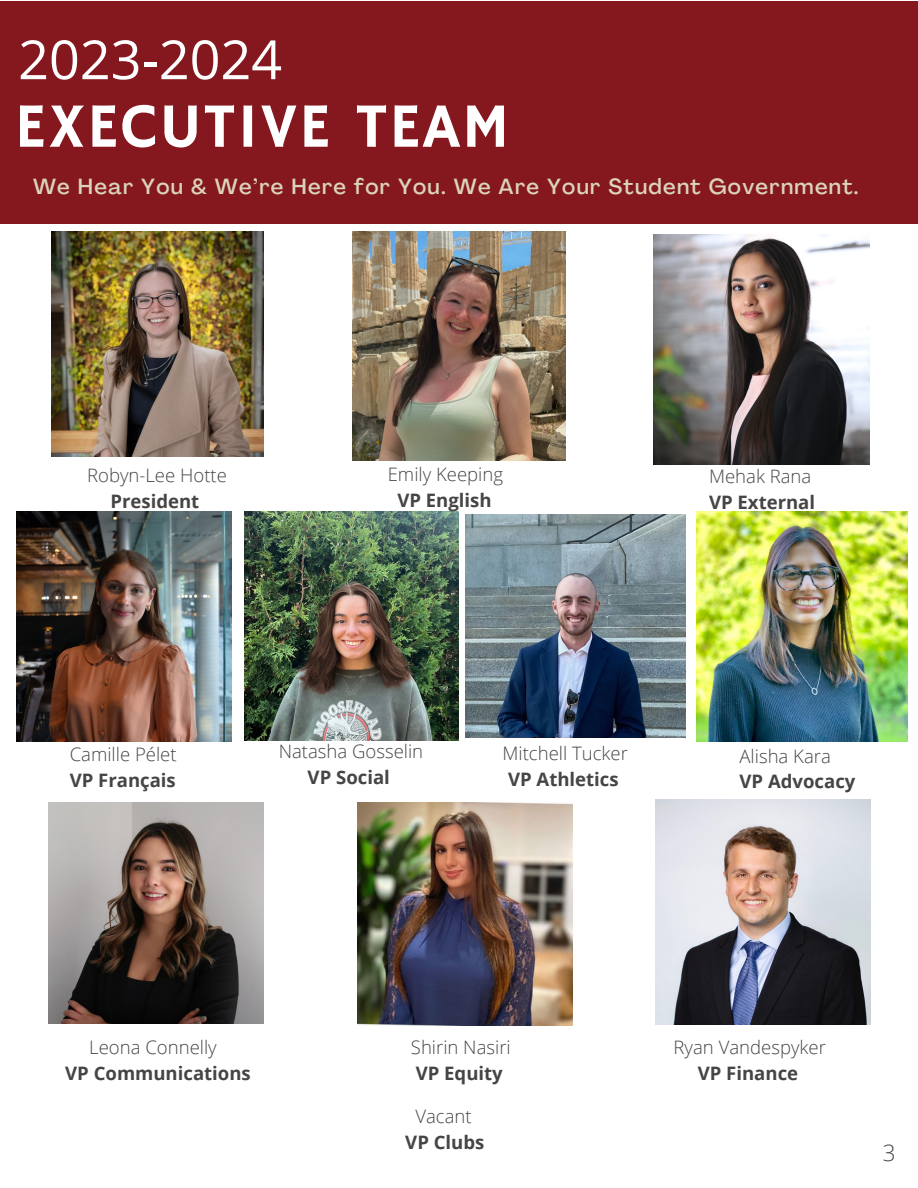
<style>
.page{position:relative;width:918px;height:1188px;background:#fff}
.page>*{position:absolute;margin:0;border:0;box-sizing:border-box;transform-origin:0 0}
.t1{font:63.3px "Hammersmith One";letter-spacing:.03em;color:#fff}
.t2{font:54px "Open Sans";color:#fff}
.t3{font:300 22.5px "Open Sans";color:#464544}
.t4{font:500 21.6px "Agrandir";letter-spacing:.06em;color:#dbd3bc}
.t5{font:300 18.6px "Open Sans";color:#464544}
.t6{font:700 18.6px "Open Sans";color:#464544}
</style>
<div class="page">
<div style="left:0;top:1px;width:918px;height:222px;background:#84181e"></div>
<img style="left:52px;top:231px;width:211px;height:225px">
<img style="left:352px;top:231px;width:214px;height:230px">
<img style="left:358px;top:802px;width:214px;height:224px">
<img style="left:16px;top:511px;width:215px;height:231px">
<img style="left:244px;top:512px;width:214px;height:228px">
<img style="left:465px;top:515px;width:221px;height:223px">
<img style="left:697px;top:512px;width:210px;height:229px">
<img style="left:48px;top:802px;width:215px;height:222px">
<img style="left:653px;top:235px;width:216px;height:229px">
<img style="left:656px;top:799px;width:214px;height:225px">
<p class="t2" style="left:18px;top:22px;width:266px">2023-2024</p>
<p class="t1" style="left:15px;top:90px;width:496px">EXECUTIVE TEAM</p>
<p class="t4" style="left:33px;top:178px;width:827px">We Hear You &amp; We’re Here for You. We Are Your Student Government.</p>
<p class="t5" style="left:87px;top:462px;width:141px">Robyn-Lee Hotte</p>
<p class="t6" style="left:110px;top:488px;width:90px">President</p>
<p class="t5" style="left:388px;top:461px;width:117px">Emily Keeping</p>
<p class="t6" style="left:397px;top:487px;width:96px">VP English</p>
<p class="t5" style="left:709px;top:463px;width:104px">Mehak Rana</p>
<p class="t6" style="left:709px;top:489px;width:108px">VP External</p>
<p class="t5" style="left:70px;top:741px;width:108px">Camille Pélet</p>
<p class="t6" style="left:70px;top:767px;width:108px">VP Français</p>
<p class="t5" style="left:279px;top:738px;width:146px">Natasha Gosselin</p>
<p class="t6" style="left:308px;top:764px;width:84px">VP Social</p>
<p class="t5" style="left:503px;top:740px;width:127px">Mitchell Tucker</p>
<p class="t6" style="left:508px;top:766px;width:112px">VP Athletics</p>
<p class="t5" style="left:740px;top:743px;width:93px">Alisha Kara</p>
<p class="t6" style="left:740px;top:769px;width:117px">VP Advocacy</p>
<p class="t5" style="left:89px;top:1034px;width:129px">Leona Connelly</p>
<p class="t6" style="left:65px;top:1060px;width:187px">VP Communications</p>
<p class="t5" style="left:411px;top:1034px;width:101px">Shirin Nasiri</p>
<p class="t6" style="left:416px;top:1060px;width:89px">VP Equity</p>
<p class="t5" style="left:415px;top:1103px;width:58px">Vacant</p>
<p class="t6" style="left:405px;top:1129px;width:81px">VP Clubs</p>
<p class="t5" style="left:674px;top:1034px;width:154px">Ryan Vandespyker</p>
<p class="t6" style="left:698px;top:1060px;width:102px">VP Finance</p>
<p class="t3" style="left:883px;top:1137px;width:14px">3</p>
</div>
